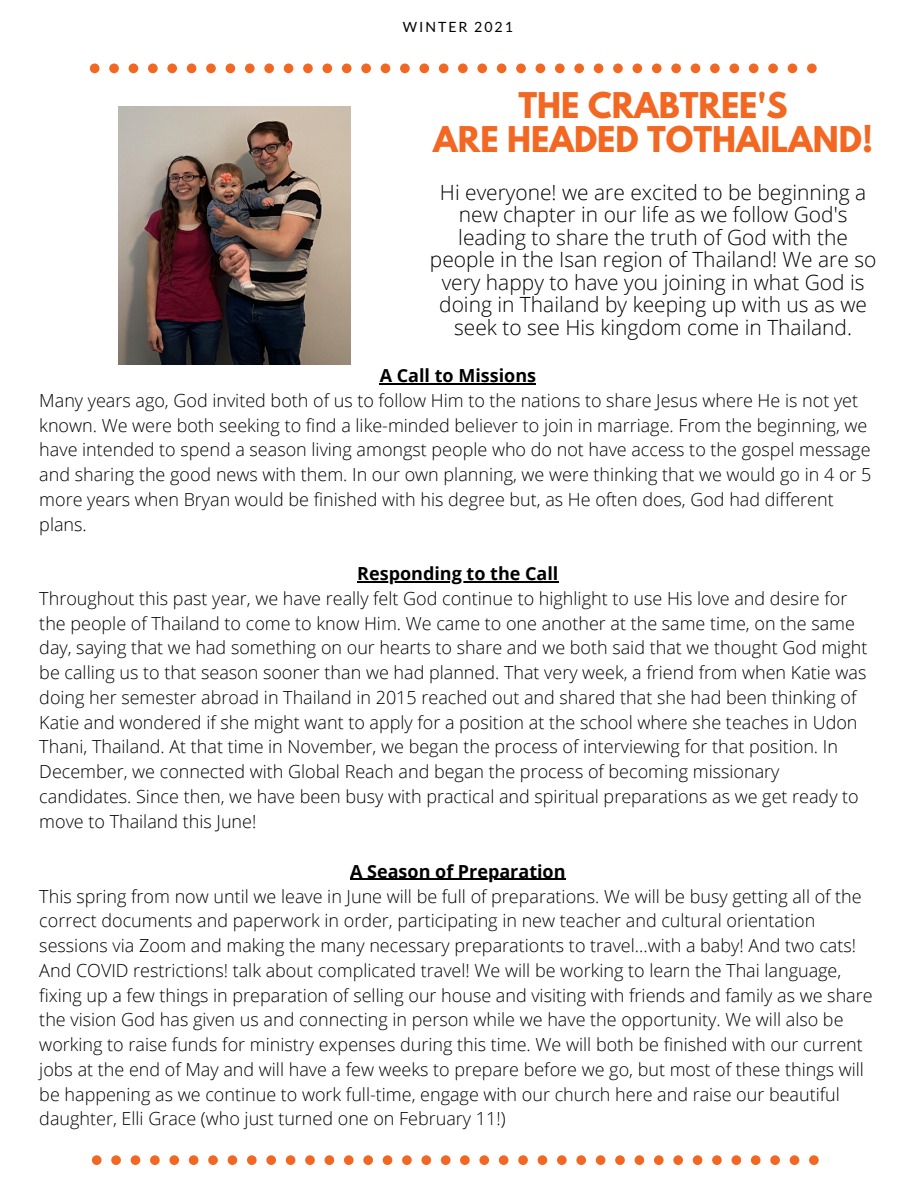
<style>
.page{position:relative;width:918px;height:1188px;background:#fff}
.page>*{position:absolute;margin:0;border:0;box-sizing:border-box;transform-origin:0 0}
.t1{font:700 31.5px "League Spartan";color:#f26722}
.t2{font:300 21px/22.5px "Open Sans";color:#000;text-align:center}
.t3{font:300 18px/24.8px "Open Sans";color:#000}
.t4{font:700 18px "Open Sans";color:#000}
.t5{font:14.1px "Lato";letter-spacing:.14em;color:#000}
</style>
<div class="page">
<svg style="left:92px;top:1155px;width:359px;height:10px"></svg>
<svg style="left:460px;top:1155px;width:359px;height:10px"></svg>
<svg style="left:90px;top:63px;width:358px;height:10px"></svg>
<svg style="left:458px;top:63px;width:359px;height:10px"></svg>
<hr style="left:380px;top:383px;width:156px;height:1px;background:#000">
<hr style="left:357px;top:581px;width:202px;height:1px;background:#000">
<img style="left:119px;top:106px;width:231px;height:259px">
<hr style="left:350px;top:879px;width:216px;height:1px;background:#000">
<p class="t5" style="left:403px;top:18px;width:112px">WINTER 2021</p>
<p class="t1" style="left:519px;top:90px;width:271px">THE CRABTREE'S</p>
<p class="t1" style="left:433px;top:124px;width:441px">ARE HEADED TOTHAILAND!</p>
<p class="t2" style="left:430px;top:180px;width:448px">Hi everyone! we are excited to be beginning a new chapter in our life as we follow God's leading to share the truth of God with the people in the Isan region of Thailand! We are so very happy to have you joining in what God is doing in Thailand by keeping up with us as we seek to see His kingdom come in Thailand.</p>
<p class="t4" style="left:380px;top:363px;width:158px">A Call to Missions</p>
<p class="t3" style="left:39px;top:387px;width:834px">Many years ago, God invited both of us to follow Him to the nations to share Jesus where He is not yet known. We were both seeking to find a like-minded believer to join in marriage. From the beginning, we have intended to spend a season living amongst people who do not have access to the gospel message and sharing the good news with them. In our own planning, we were thinking that we would go in 4 or 5 more years when Bryan would be finished with his degree but, as He often does, God had different plans.</p>
<p class="t4" style="left:357px;top:561px;width:203px">Responding to the Call</p>
<p class="t3" style="left:39px;top:585px;width:830px">Throughout this past year, we have really felt God continue to highlight to use His love and desire for the people of Thailand to come to know Him. We came to one another at the same time, on the same day, saying that we had something on our hearts to share and we both said that we thought God might be calling us to that season sooner than we had planned. That very week, a friend from when Katie was doing her semester abroad in Thailand in 2015 reached out and shared that she had been thinking of Katie and wondered if she might want to apply for a position at the school where she teaches in Udon Thani, Thailand. At that time in November, we began the process of interviewing for that position. In December, we connected with Global Reach and began the process of becoming missionary candidates. Since then, we have been busy with practical and spiritual preparations as we get ready to move to Thailand this June!</p>
<p class="t4" style="left:350px;top:859px;width:217px">A Season of Preparation</p>
<p class="t3" style="left:39px;top:883px;width:835px">This spring from now until we leave in June will be full of preparations. We will be busy getting all of the correct documents and paperwork in order, participating in new teacher and cultural orientation sessions via Zoom and making the many necessary preparationts to travel...with a baby! And two cats!<br>And COVID restrictions! talk about complicated travel! We will be working to learn the Thai language, fixing up a few things in preparation of selling our house and visiting with friends and family as we share the vision God has given us and connecting in person while we have the opportunity. We will also be working to raise funds for ministry expenses during this time. We will both be finished with our current jobs at the end of May and will have a few weeks to prepare before we go, but most of these things will be happening as we continue to work full-time, engage with our church here and raise our beautiful daughter, Elli Grace (who just turned one on February 11!)</p>
</div>
